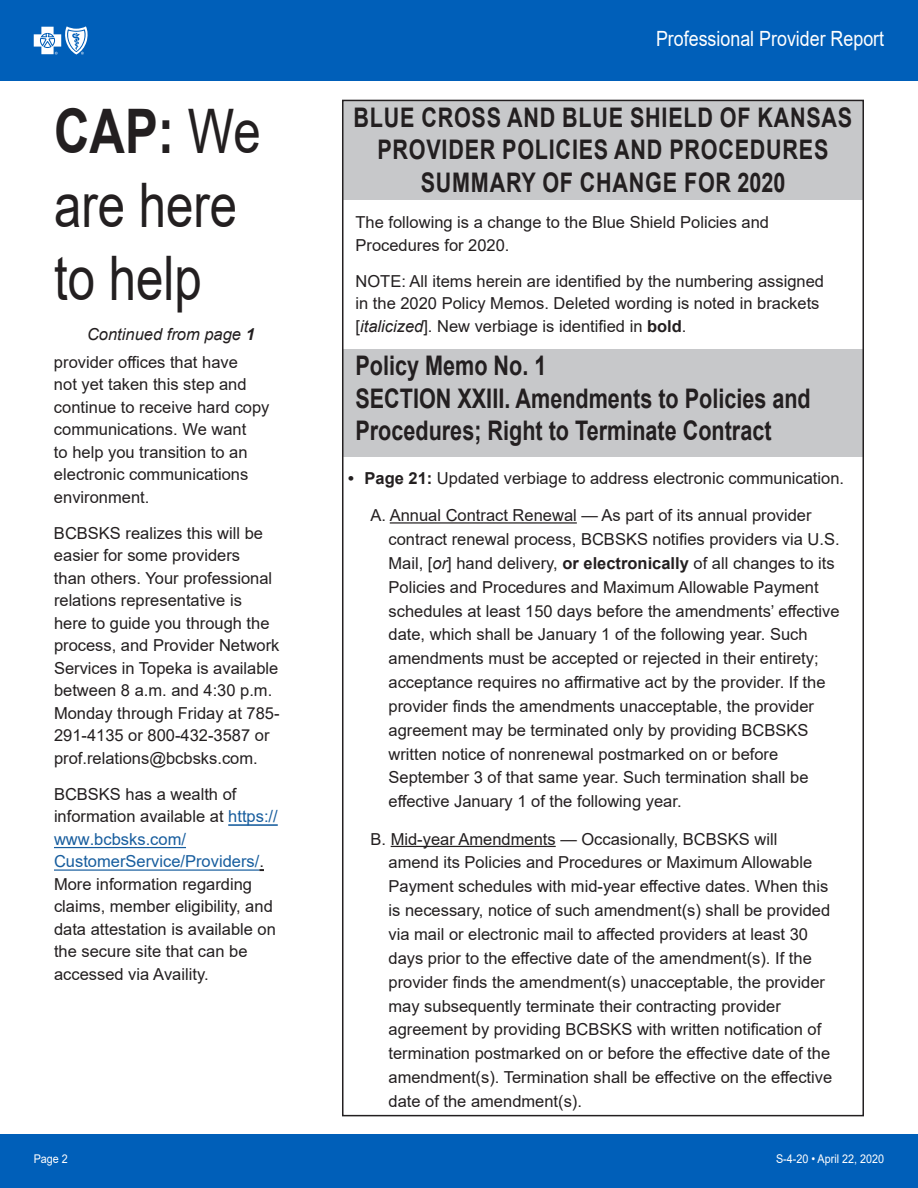
<style>
.page{position:relative;width:918px;height:1188px;background:#fff}
.page>*{position:absolute;margin:0;border:0;box-sizing:border-box;transform-origin:0 0}
.Body_Copy{font:61.5px/73.8px "Arial";color:#231f20;scale:.8 1}
.Primary_headline_-_b{font:700 27px/32.4px "Arial";color:#231f20;scale:.8 1}
.Primary_headline_-_b-2{font:700 27px "Arial";letter-spacing:.035em;color:#231f20;scale:.8 1}
.Subhead_-_blue{font:21px "Arial";color:#fff;scale:.85 1}
.Body_Copy-2{font:16.5px/22.5px "Arial";color:#231f20}
.t1{font:12px "Arial";color:#fff;scale:.9 1}
.s1{font-weight:700}
.s2{font-style:italic}
.s3{font-weight:700;font-style:italic}
.s4{color:#175d9e}
</style>
<div class="page">
<div style="left:342px;top:100px;width:522px;height:100px;background:#c7c8ca"></div>
<div style="left:904px;top:0;width:14px;height:81px;background:#005fb9"></div>
<div style="left:0;top:0;width:904px;height:81px;background:#005fb9"></div>
<div style="left:0;top:1134px;width:918px;height:54px;background:#005fb9"></div>
<svg style="left:34px;top:26px;width:54px;height:29px"></svg>
<hr style="left:390px;top:522px;width:187px;height:2px;background:#231f20">
<hr style="left:391px;top:846px;width:165px;height:1px;background:#231f20">
<div style="left:342px;top:349px;width:522px;height:108px;background:#c7c8ca"></div>
<hr style="left:228px;top:825px;width:50px;height:1px;background:#175d9e">
<hr style="left:54px;top:847px;width:132px;height:1px;background:#175d9e">
<hr style="left:54px;top:869px;width:205px;height:2px;background:#175d9e">
<p class="Body_Copy" style="left:54px;top:94px;width:260px"><span class="s1">CAP:</span> We are here to help</p>
<p class="Body_Copy-2" style="left:54px;top:321px;width:202px;line-height:27.3px;text-indent:33px"><span class="s2">Continued from page</span> <span class="s3">1 </span>provider offices that have</p>
<p class="Body_Copy-2" style="left:54px;top:373px;width:217px">not yet taken this step and continue to receive hard copy communications. We want<br>to help you transition to an electronic communications environment.</p>
<p class="Body_Copy-2" style="left:54px;top:521px;width:227px">BCBSKS realizes this will be easier for some providers<br>than others. Your professional relations representative is<br>here to guide you through the process, and Provider Network<br>Services in Topeka is available between 8 a.m. and 4:30 p.m.<br>Monday through Friday at 785-<br>291-4135 or 800-432-3587 or prof.relations@bcbsks.com.</p>
<p class="Body_Copy-2" style="left:54px;top:782px;width:225px">BCBSKS has a wealth of information available at <span class="s4">https:// www.bcbsks.com/<br>CustomerService/Providers/</span>.<br>More information regarding claims, member eligibility, and data attestation is available on the secure site that can be accessed via Availity.</p>
<p class="Subhead_-_blue" style="left:656px;top:24px;width:270px">Professional Provider Report</p>
<p class="Primary_headline_-_b-2" style="left:354px;top:98px;width:625px">BLUE CROSS AND BLUE SHIELD OF KANSAS</p>
<p class="Primary_headline_-_b-2" style="left:377px;top:131px;width:566px">PROVIDER POLICIES AND PROCEDURES</p>
<p class="Primary_headline_-_b-2" style="left:421px;top:163px;width:458px">SUMMARY OF CHANGE FOR 2020</p>
<p class="Body_Copy-2" style="left:356px;top:211px;width:415px">The following is a change to the Blue Shield Policies and<br>Procedures for 2020.</p>
<p class="Body_Copy-2" style="left:356px;top:270px;width:470px">NOTE: All items herein are identified by the numbering assigned in the 2020 Policy Memos. Deleted wording is noted in brackets [<span class="s2">italicized</span>]. New verbiage is identified in <span class="s1">bold</span>.</p>
<p class="Primary_headline_-_b" style="left:356px;top:350px;width:240px">Policy Memo No. 1</p>
<p class="Primary_headline_-_b" style="left:356px;top:383px;width:571px">SECTION XXIII. Amendments to Policies and<br>Procedures; Right to Terminate Contract</p>
<p class="Body_Copy-2" style="left:348px;top:467px;width:498px"><span class="s1">• Page 21:</span> Updated verbiage to address electronic communication.</p>
<p class="Body_Copy-2" style="left:389px;top:503px;width:453px;line-height:23.9px;text-indent:-18px">A. Annual Contract Renewal — As part of its annual provider contract renewal process, BCBSKS notifies providers via U.S.<br>Mail, [<span class="s2">or</span>] hand delivery, <span class="s1">or electronically</span> of all changes to its Policies and Procedures and Maximum Allowable Payment schedules at least 150 days before the amendments’ effective date, which shall be January 1 of the following year. Such amendments must be accepted or rejected in their entirety; acceptance requires no affirmative act by the provider. If the provider finds the amendments unacceptable, the provider agreement may be terminated only by providing BCBSKS written notice of nonrenewal postmarked on or before September 3 of that same year. Such termination shall be effective January 1 of the following year.</p>
<p class="Body_Copy-2" style="left:389px;top:827px;width:445px;line-height:23.9px;text-indent:-18px">B. Mid-year Amendments — Occasionally, BCBSKS will<br>amend its Policies and Procedures or Maximum Allowable Payment schedules with mid-year effective dates. When this is necessary, notice of such amendment(s) shall be provided via mail or electronic mail to affected providers at least 30 days prior to the effective date of the amendment(s). If the provider finds the amendment(s) unacceptable, the provider may subsequently terminate their contracting provider agreement by providing BCBSKS with written notification of termination postmarked on or before the effective date of the amendment(s). Termination shall be effective on the effective date of the amendment(s).</p>
<p class="t1" style="left:34px;top:1151px;width:40px">Page 2</p>
<p class="t1" style="left:776px;top:1151px;width:122px">S-4-20 • April 22, 2020</p>
</div>
